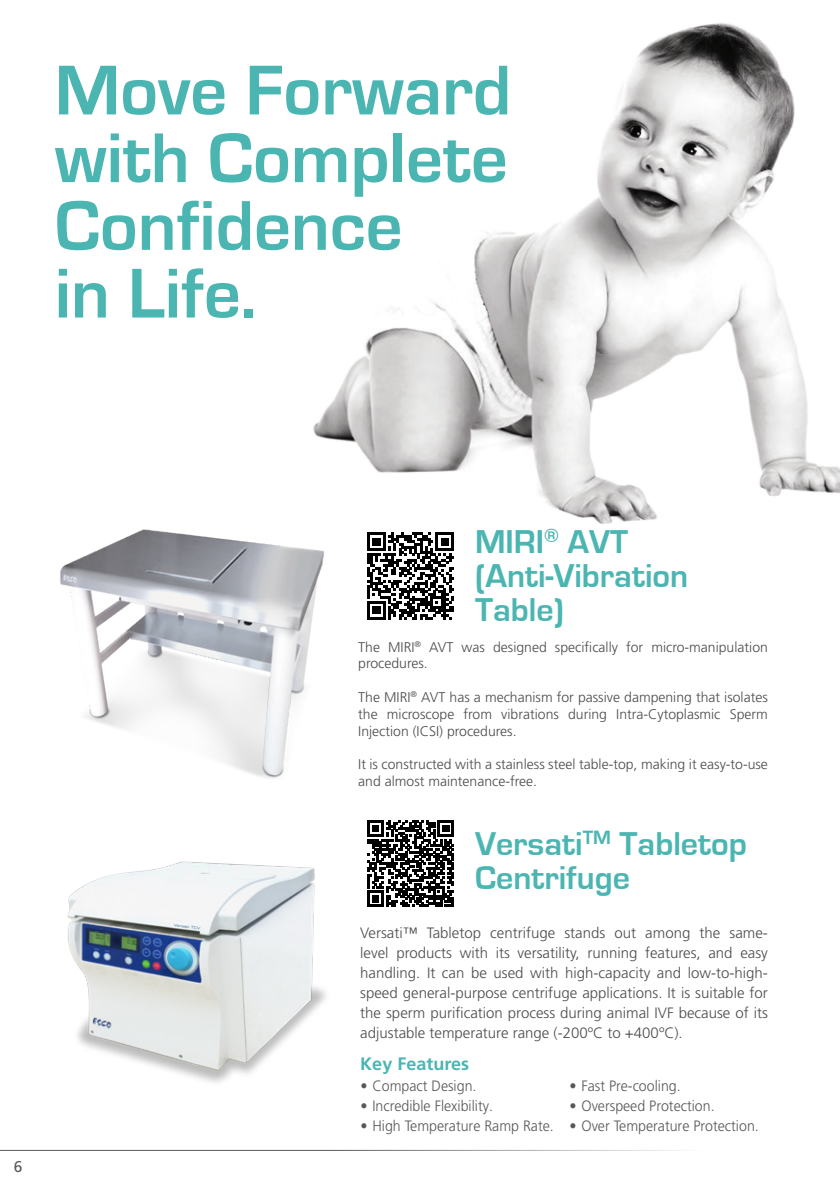
<style>
.page{position:relative;width:840px;height:1191px;background:#fff}
.page>*{position:absolute;margin:0;border:0;box-sizing:border-box;transform-origin:0 0}
.t1{font:700 73px "Eurostile";color:#4bb5b2}
.t2{font:700 34px/34px "Eurostile";color:#4bb5b2}
.t3{font:700 18px "Frutiger LT Std";color:#4bb5b2}
.t4{font:15.6px "Frutiger LT Std";color:#57585a}
.t5{font:300 15px/20px "Frutiger LT Std";color:#4b4c4d;text-align:justify}
.t6{font:300 15px "Frutiger LT Std";color:#57585a;scale:.95 1}
.t7{font:300 14px/16.8px "Frutiger LT Std";color:#4b4c4d}
</style>
<div class="page">
<hr style="left:0;top:1149px;width:753px;height:1px;background:#57585a">
<svg style="left:367px;top:576px;width:87px;height:43px"></svg>
<img style="left:60px;top:533px;width:259px;height:245px">
<svg style="left:367px;top:820px;width:87px;height:87px"></svg>
<img style="left:135px;top:23px;width:704px;height:553px">
<img style="left:67px;top:861px;width:259px;height:222px">
<p class="t1" style="left:55px;top:51px;width:457px">Move Forward</p>
<p class="t1" style="left:55px;top:118px;width:454px">with Complete</p>
<p class="t1" style="left:55px;top:186px;width:349px">Confidence</p>
<p class="t1" style="left:55px;top:254px;width:203px">in Life.</p>
<p class="t4" style="left:14px;top:1157px;width:10px">6</p>
<p class="t2" style="left:475px;top:525px;width:154px">MIRI<sup>®</sup> AVT</p>
<p class="t2" style="left:475px;top:559px;width:214px">(Anti-Vibration<br>Table)</p>
<p class="t7" style="left:358px;top:638px;width:411px">The MIRI<sup>®</sup> AVT was designed specifically for micro-manipulation procedures.</p>
<p class="t7" style="left:358px;top:689px;width:411px;text-align:justify">The MIRI<sup>®</sup> AVT has a mechanism for passive dampening that isolates the microscope from vibrations during Intra-Cytoplasmic Sperm Injection (ICSI) procedures.</p>
<p class="t7" style="left:358px;top:756px;width:411px">It is constructed with a stainless steel table-top, making it easy-to-use and almost maintenance-free.</p>
<p class="t2" style="left:475px;top:827px;width:273px">Versati<sup>TM</sup> Tabletop<br>Centrifuge</p>
<p class="t5" style="left:360px;top:922px;width:409px">Versati™ Tabletop centrifuge stands out among the same&shy;level products with its versatility, running features, and easy handling. It can be used with high-capacity and low-to-high&shy;speed general-purpose centrifuge applications. It is suitable for the sperm purification process during animal IVF because of its adjustable temperature range (-200ºC to +400ºC).</p>
<p class="t3" style="left:360px;top:1053px;width:110px">Key Features</p>
<p class="t6" style="left:360px;top:1077px;width:124px">• Compact Design.</p>
<p class="t6" style="left:360px;top:1097px;width:141px">• Incredible Flexibility.</p>
<p class="t6" style="left:360px;top:1117px;width:205px">• High Temperature Ramp Rate.</p>
<p class="t6" style="left:569px;top:1077px;width:119px">• Fast Pre-cooling.</p>
<p class="t6" style="left:569px;top:1097px;width:154px">• Overspeed Protection.</p>
<p class="t6" style="left:569px;top:1117px;width:201px">• Over Temperature Protection.</p>
</div>
